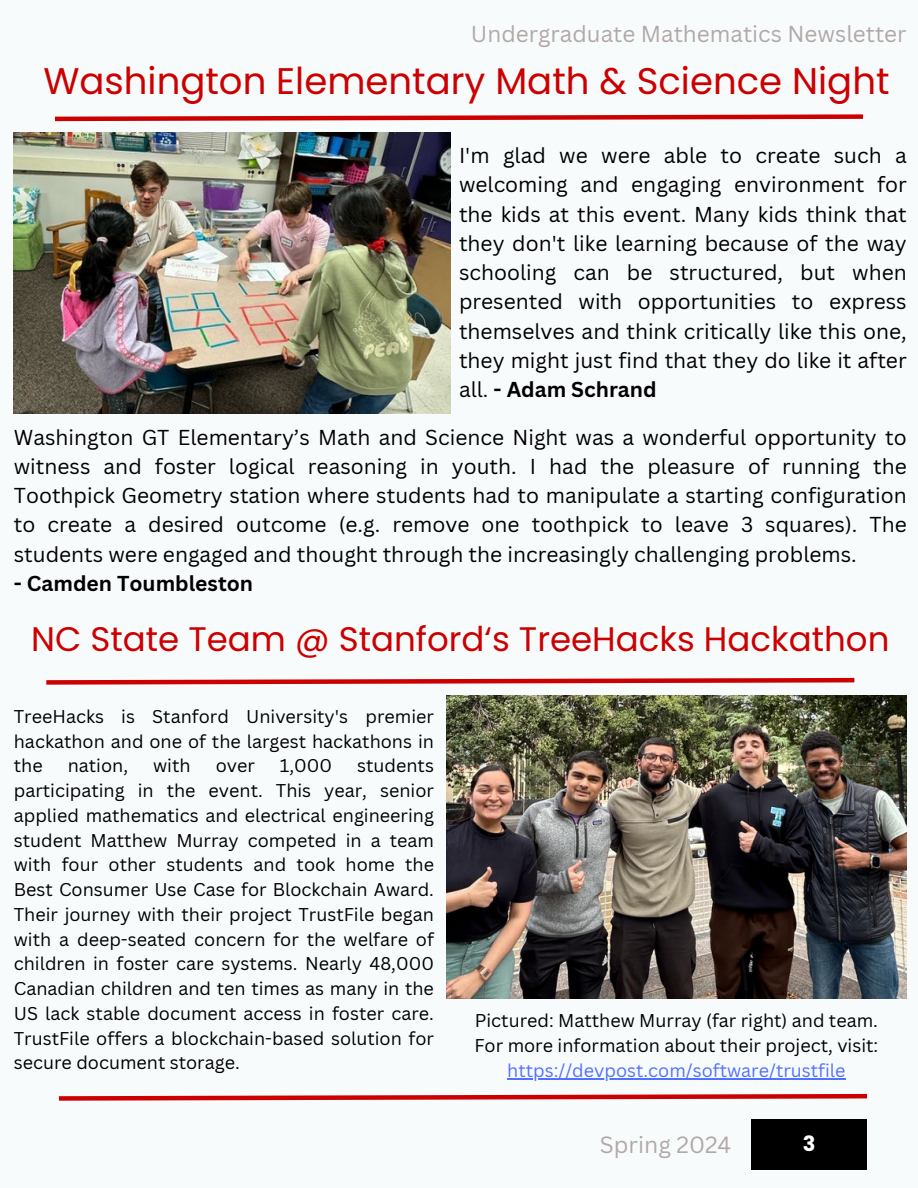
<style>
.page{position:relative;width:918px;height:1188px;background:#f8fbfc}
.page>*{position:absolute;margin:0;border:0;box-sizing:border-box;transform-origin:0 0}
.t1{font:37.05px "Poppins";color:#c00}
.t2{font:34.05px "Poppins";color:#c00}
.t3{font:22.8px "Canva Sans";color:#b2a8a8}
.t4{font:22.5px "Canva Sans";color:#b2a8a8}
.t5{font:21px/29.2px "Canva Sans";color:#000;text-align:justify}
.t6{font:700 21px "Canva Sans";color:#000}
.t7{font:700 21px "Poppins";color:#fff}
.t8{font:18px/24.8px "Canva Sans";color:#000;text-align:justify}
.t9{font:18px "Canva Sans";color:#5271ff}
.s1{font-weight:700}
</style>
<div class="page">
<svg style="left:59px;top:1093px;width:809px;height:8px"></svg>
<div style="left:751px;top:1120px;width:116px;height:50px;background:#000"></div>
<svg style="left:55px;top:114px;width:808px;height:8px"></svg>
<img style="left:14px;top:132px;width:436px;height:282px">
<svg style="left:46px;top:677px;width:809px;height:8px"></svg>
<img style="left:446px;top:696px;width:460px;height:303px">
<hr style="left:507px;top:1078px;width:339px;height:1px;background:#5271ff">
<h2 class="t4" style="left:471px;top:18px;width:437px">Undergraduate Mathematics Newsletter</h2>
<p class="t1" style="left:43px;top:55px;width:848px">Washington Elementary Math &amp; Science Night</p>
<h1 class="t5" style="left:459px;top:140px;width:449px">I'm glad we were able to create such a welcoming and engaging environment for the kids at this event. Many kids think that they don't like learning because of the way schooling can be structured, but when presented with opportunities to express themselves and think critically like this one, they might just find that they do like it after all. <span class="s1">- Adam Schrand</span></h1>
<p class="t5" style="left:14px;top:422px;width:894px">Washington GT Elementary’s Math and Science Night was a wonderful opportunity to witness and foster logical reasoning in youth. I had the pleasure of running the Toothpick Geometry station where students had to manipulate a starting configuration to create a desired outcome (e.g. remove one toothpick to leave 3 squares). The students were engaged and thought through the increasingly challenging problems.</p>
<p class="t6" style="left:14px;top:569px;width:241px">- Camden Toumbleston</p>
<p class="t2" style="left:31px;top:615px;width:860px">NC State Team @ Stanford‘s TreeHacks Hackathon</p>
<p class="t8" style="left:14px;top:703px;width:422px">TreeHacks is Stanford University's premier hackathon and one of the largest hackathons in the</p>
<p class="t8" style="left:14px;top:753px;width:422px;text-indent:343px">students participating in the event. This year, senior applied mathematics and electrical engineering student Matthew Murray competed in a team with four other students and took home the Best Consumer Use Case for Blockchain Award.<br>Their journey with their project TrustFile began with a deep-seated concern for the welfare of children in foster care systems. Nearly 48,000<br>Canadian children and ten times as many in the US lack stable document access in foster care.<br>TrustFile offers a blockchain-based solution for secure document storage.</p>
<p class="t8" style="left:68px;top:753px;width:62px">nation,</p>
<p class="t8" style="left:153px;top:753px;width:39px">with</p>
<p class="t8" style="left:216px;top:753px;width:41px">over</p>
<p class="t8" style="left:280px;top:753px;width:54px">1,000</p>
<h2 class="t8" style="left:475px;top:1008px;width:405px">Pictured: Matthew Murray (far right) and team.</h2>
<p class="t8" style="left:474px;top:1033px;width:405px">For more information about their project, visit:</p>
<p class="t9" style="left:507px;top:1058px;width:340px">https://devpost.com/software/trustfile</p>
<h2 class="t3" style="left:600px;top:1128px;width:133px">Spring 2024</h2>
<h2 class="t7" style="left:803px;top:1129px;width:14px">3</h2>
</div>
